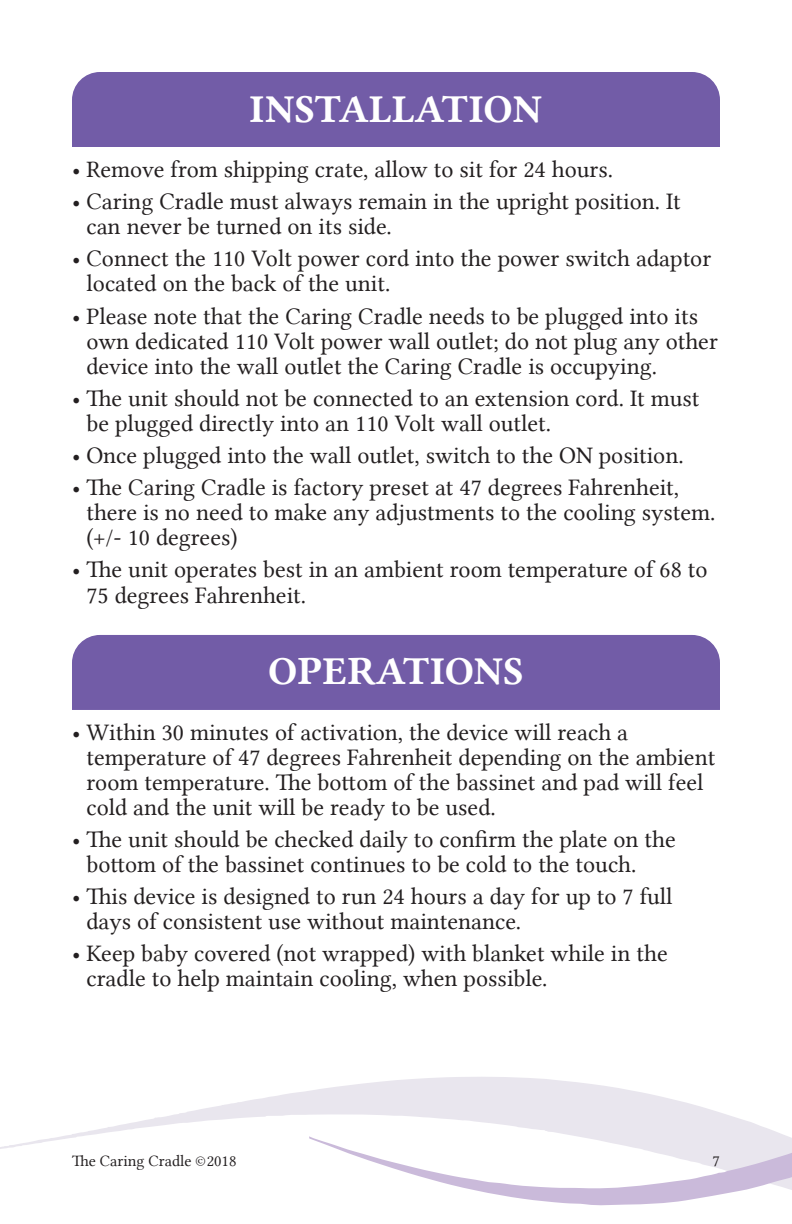
<style>
.page{position:relative;width:792px;height:1224px;background:#fff}
.page>*{position:absolute;margin:0;border:0;box-sizing:border-box;transform-origin:0 0}
.t1{font:40px "Lin Libertine B";color:#fff}
.t2{font:24px/25px "Lin Libertine";color:#231f20}
.t3{font:16px "Lin Libertine";color:#231f20}
</style>
<div class="page">
<svg style="left:0;top:1091px;width:309px;height:58px"></svg>
<svg style="left:309px;top:1077px;width:483px;height:129px"></svg>
<div style="left:72px;top:72px;width:648px;height:75px;background:#725ca7"></div>
<div style="left:72px;top:635px;width:648px;height:75px;background:#725ca7"></div>
<h1 class="t1" style="left:250px;top:86px;width:294px">INSTALLATION</h1>
<p class="t2" style="left:72px;top:157px;width:543px">• Remove from shipping crate, allow to sit for 24 hours.</p>
<p class="t2" style="left:86px;top:189px;width:596px;text-indent:-14px">• Caring Cradle must always remain in the upright position. It can never be turned on its side.</p>
<p class="t2" style="left:86px;top:246px;width:626px;text-indent:-14px">• Connect the 110 Volt power cord into the power switch adaptor located on the back of the unit.</p>
<p class="t2" style="left:86px;top:303px;width:633px;text-indent:-14px">• Please note that the Caring Cradle needs to be plugged into its own dedicated 110 Volt power wall outlet; do not plug any other device into the wall outlet the Caring Cradle is occupying.</p>
<p class="t2" style="left:86px;top:386px;width:615px;text-indent:-14px">• The unit should not be connected to an extension cord. It must be plugged directly into an 110 Volt wall outlet.</p>
<p class="t2" style="left:72px;top:443px;width:613px">• Once plugged into the wall outlet, switch to the ON position.</p>
<p class="t2" style="left:86px;top:475px;width:630px;text-indent:-14px">• The Caring Cradle is factory preset at 47 degrees Fahrenheit, there is no need to make any adjustments to the cooling system. (+/- 10 degrees)</p>
<p class="t2" style="left:86px;top:557px;width:623px;line-height:26px;text-indent:-14px">• The unit operates best in an ambient room temperature of 68 to<br>75 degrees Fahrenheit.</p>
<h1 class="t1" style="left:268px;top:649px;width:257px">OPERATIONS</h1>
<p class="t2" style="left:86px;top:719px;width:630px;text-indent:-14px">• Within 30 minutes of activation, the device will reach a temperature of 47 degrees Fahrenheit depending on the ambient room temperature. The bottom of the bassinet and pad will feel cold and the unit will be ready to be used.</p>
<p class="t2" style="left:86px;top:827px;width:591px;text-indent:-14px">• The unit should be checked daily to confirm the plate on the bottom of the bassinet continues to be cold to the touch.</p>
<p class="t2" style="left:86px;top:884px;width:588px;text-indent:-14px">• This device is designed to run 24 hours a day for up to 7 full days of consistent use without maintenance.</p>
<p class="t2" style="left:86px;top:941px;width:583px;text-indent:-14px">• Keep baby covered (not wrapped) with blanket while in the cradle to help maintain cooling, when possible.</p>
<p class="t3" style="left:72px;top:1152px;width:166px">The Caring Cradle ©2018</p>
<p class="t3" style="left:713px;top:1152px;width:9px">7</p>
</div>
